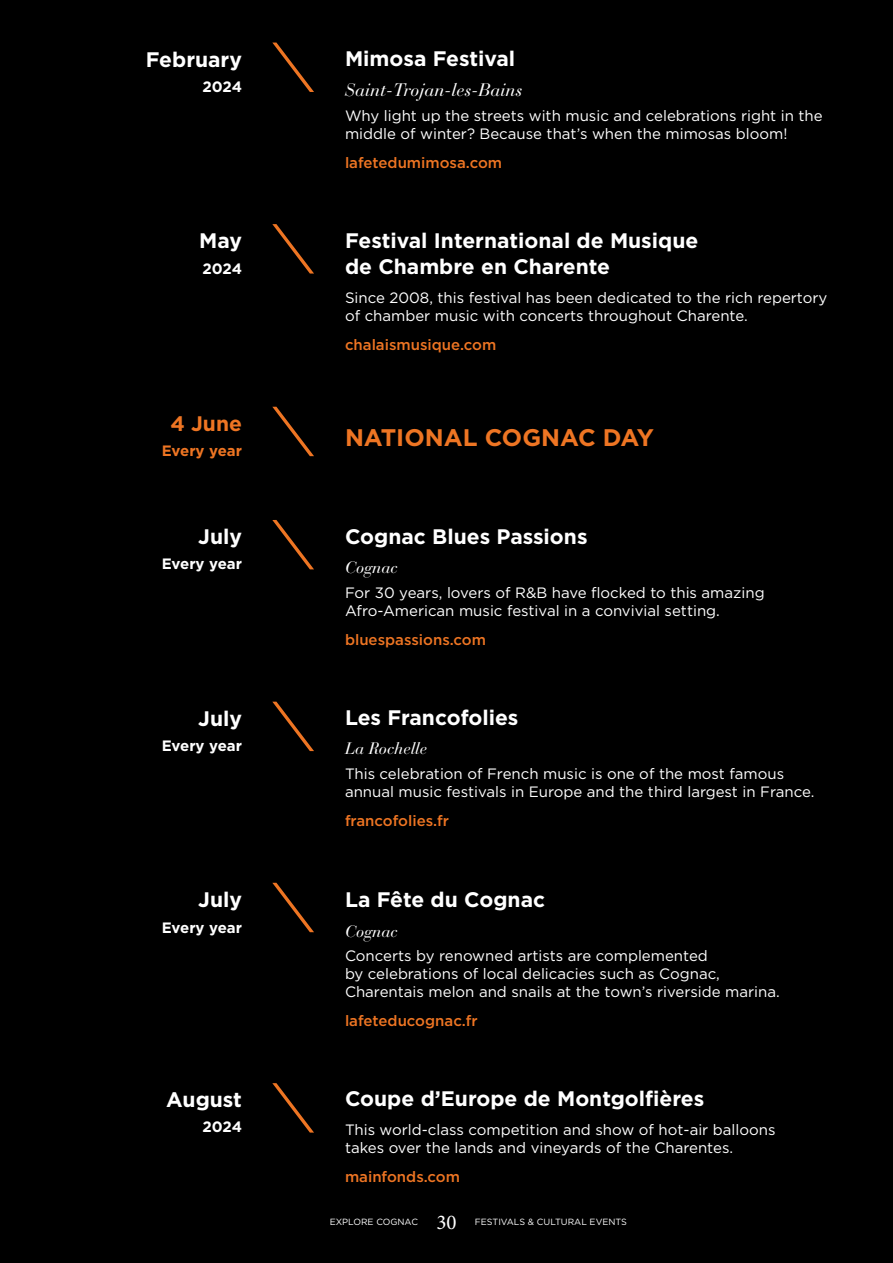
<style>
.page{position:relative;width:893px;height:1263px;background:#000}
.page>*{position:absolute;margin:0;border:0;box-sizing:border-box;transform-origin:0 0}
.t1{font:700 24px "Gotham";color:#ee7523}
.t2{font:700 21px/25.2px "Gotham";color:#fff}
.t3{font:700 21px "Gotham";color:#ee7523}
.t4{font:21px "Minion Pro";color:#fff}
.t5{font:italic 18px "Bauer Bodoni Std";color:#fff}
.t6{font:italic 16.5px "Bauer Bodoni Std";color:#fff}
.t7{font:15px/18px "Gotham";color:#fff}
.t8{font:500 15px "Gotham";color:#ee7523}
.t9{font:700 15px "Gotham";letter-spacing:-.005em;color:#fff}
.t10{font:700 15px "Gotham";color:#ee7523}
.t11{font:9px "Gotham";color:#fff}
</style>
<div class="page">
<svg style="left:272px;top:224px;width:42px;height:50px"></svg>
<svg style="left:272px;top:1083px;width:42px;height:49px"></svg>
<svg style="left:272px;top:407px;width:42px;height:49px"></svg>
<svg style="left:272px;top:520px;width:42px;height:49px"></svg>
<svg style="left:272px;top:702px;width:42px;height:49px"></svg>
<svg style="left:272px;top:883px;width:42px;height:49px"></svg>
<svg style="left:272px;top:43px;width:42px;height:49px"></svg>
<h2 class="t2" style="left:345px;top:46px;width:172px">Mimosa Festival</h2>
<h2 class="t2" style="left:146px;top:46px;width:98px">February</h2>
<p class="t9" style="left:202px;top:77px;width:41px">2024</p>
<p class="t5" style="left:345px;top:79px;width:179px">Saint-Trojan-les-Bains</p>
<h2 class="t2" style="left:199px;top:228px;width:44px">May</h2>
<p class="t9" style="left:202px;top:259px;width:41px">2024</p>
<h2 class="t3" style="left:170px;top:409px;width:73px">4 June</h2>
<p class="t10" style="left:162px;top:441px;width:82px">Every year</p>
<p class="t7" style="left:345px;top:106px;width:479px">Why light up the streets with music and celebrations right in the middle of winter? Because that’s when the mimosas bloom!</p>
<p class="t8" style="left:345px;top:153px;width:159px">lafetedumimosa.com</p>
<h2 class="t2" style="left:345px;top:228px;width:355px">Festival International de Musique de Chambre en Charente</h2>
<p class="t7" style="left:345px;top:288px;width:484px">Since 2008, this festival has been dedicated to the rich repertory of chamber music with concerts throughout Charente.</p>
<p class="t8" style="left:345px;top:334px;width:153px">chalaismusique.com</p>
<h1 class="t1" style="left:345px;top:422px;width:311px">NATIONAL COGNAC DAY</h1>
<h2 class="t2" style="left:198px;top:524px;width:45px">July</h2>
<p class="t9" style="left:162px;top:554px;width:82px">Every year</p>
<p class="t6" style="left:345px;top:557px;width:54px">Cognac</p>
<h2 class="t2" style="left:345px;top:524px;width:244px">Cognac Blues Passions</h2>
<p class="t7" style="left:345px;top:583px;width:421px">For 30 years, lovers of R&amp;B have flocked to this amazing<br>Afro-American music festival in a convivial setting.</p>
<p class="t8" style="left:345px;top:630px;width:143px">bluespassions.com</p>
<h2 class="t2" style="left:345px;top:705px;width:175px">Les Francofolies</h2>
<h2 class="t2" style="left:198px;top:705px;width:45px">July</h2>
<p class="t9" style="left:162px;top:736px;width:82px">Every year</p>
<p class="t6" style="left:345px;top:738px;width:84px">La Rochelle</p>
<p class="t7" style="left:345px;top:764px;width:471px">This celebration of French music is one of the most famous annual music festivals in Europe and the third largest in France.</p>
<p class="t8" style="left:345px;top:810px;width:105px">francofolies.fr</p>
<h2 class="t2" style="left:345px;top:887px;width:202px">La Fête du Cognac</h2>
<p class="t7" style="left:345px;top:947px;width:436px">Concerts by renowned artists are complemented<br>by celebrations of local delicacies such as Cognac,<br>Charentais melon and snails at the town’s riverside marina.</p>
<p class="t8" style="left:345px;top:1011px;width:134px">lafeteducognac.fr</p>
<h2 class="t2" style="left:198px;top:887px;width:45px">July</h2>
<p class="t9" style="left:162px;top:918px;width:82px">Every year</p>
<p class="t6" style="left:345px;top:921px;width:54px">Cognac</p>
<h2 class="t2" style="left:166px;top:1086px;width:77px">August</h2>
<p class="t9" style="left:202px;top:1117px;width:41px">2024</p>
<h2 class="t2" style="left:345px;top:1086px;width:361px">Coupe d’Europe de Montgolfières</h2>
<p class="t7" style="left:345px;top:1120px;width:432px">This world-class competition and show of hot-air balloons takes over the lands and vineyards of the Charentes.</p>
<p class="t8" style="left:345px;top:1167px;width:117px">mainfonds.com</p>
<p class="t11" style="left:330px;top:1216px;width:90px">EXPLORE COGNAC</p>
<h2 class="t4" style="left:436px;top:1208px;width:22px">30</h2>
<p class="t11" style="left:475px;top:1216px;width:154px">FESTIVALS &amp; CULTURAL EVENTS</p>
</div>
